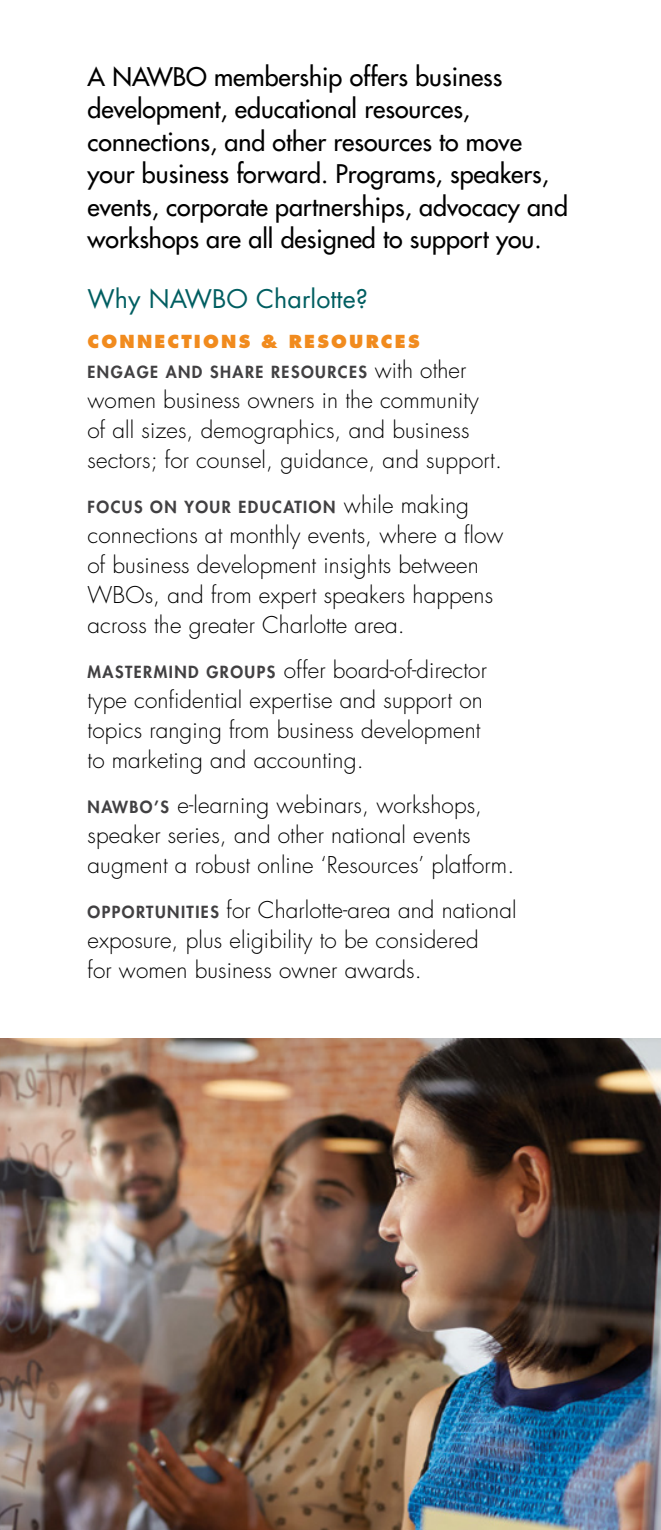
<style>
.page{position:relative;width:661px;height:1530px;background:#fff}
.page>*{position:absolute;margin:0;border:0;box-sizing:border-box;transform-origin:0 0}
.t1{font:500 25px/32.5px "Futura Std";color:#000}
.t2{font:25px "Futura Std";letter-spacing:.005em;color:#005e61}
.t3{font:300 22.5px/30px "Futura Std";letter-spacing:.005em;color:#000}
.t4{font:800 17.5px "Futura Std";letter-spacing:.125em;color:#f18b1e}
.t5{font:800 16.25px "Futura Std";letter-spacing:.09em;color:#414042}
.s1{font-weight:300;font-size:22.5px;color:#000}
.s2{font-weight:800;font-size:16.25px;color:#414042}
</style>
<div class="page">
<img style="left:0;top:1039px;width:661px;height:491px">
<p class="t1" style="left:88px;top:60px;width:482px">A NAWBO membership offers business development, educational resources, connections, and other resources to move your business forward. Programs, speakers, events, corporate partnerships, advocacy and workshops are all designed to support you.</p>
<p class="t2" style="left:88px;top:283px;width:282px">Why NAWBO Charlotte?</p>
<p class="t4" style="left:88px;top:330px;width:333px">CONNECTIONS &amp; RESOURCES</p>
<p class="t5" style="left:88px;top:362px;width:380px">ENGAGE AND SHARE RESOURCES <span class="s1">with other</span></p>
<p class="t3" style="left:87px;top:386px;width:416px">women business owners in the community of all sizes, demographics, and business sectors; for counsel, guidance, and support.</p>
<p class="t5" style="left:88px;top:497px;width:383px">FOCUS ON YOUR EDUCATION <span class="s1">while making</span></p>
<p class="t3" style="left:88px;top:521px;width:417px">connections at monthly events, where a flow of business development insights between WBOs, and from expert speakers happens across the greater Charlotte area.</p>
<p class="t3" style="left:88px;top:656px;width:401px"><span class="s2">MASTERMIND GROUPS</span> offer board-of-director type confidential expertise and support on topics ranging from business development to marketing and accounting.</p>
<p class="t3" style="left:87px;top:791px;width:428px"><span class="s2">NAWBO’S</span> e-learning webinars, workshops, speaker series, and other national events augment a robust online ‘Resources’ platform.</p>
<p class="t3" style="left:87px;top:896px;width:430px"><span class="s2">OPPORTUNITIES</span> for Charlotte-area and national exposure, plus eligibility to be considered<br>for women business owner awards.</p>
</div>
